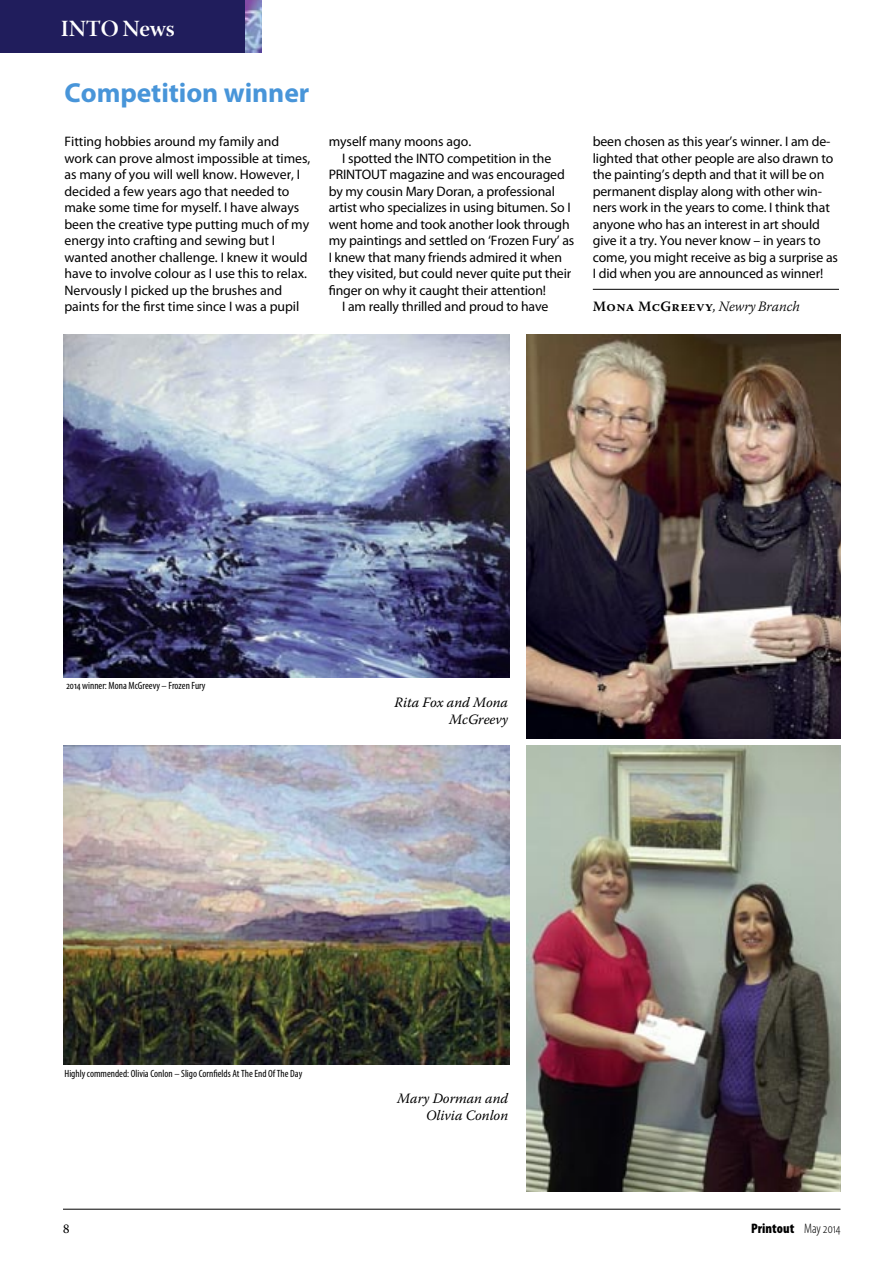
<style>
.page{position:relative;width:893px;height:1263px;background:#fff}
.page>*{position:absolute;margin:0;border:0;box-sizing:border-box;transform-origin:0 0}
.t1{font:700 27.6px "Myriad Pro";letter-spacing:-.005em;color:#4895d9}
.t2{font:23.1px "Warnock Pro Semibold Subh";letter-spacing:-.01em;color:#fff}
.t3{font:italic 14.25px/16.5px "Warnock Pro";letter-spacing:-.005em;color:#000;text-align:right}
.t4{font:600 14.25px "Warnock Pro";letter-spacing:.025em;color:#000}
.t5{font:14.25px "Warnock Pro";color:#000}
.t6{font:13.8px/16.5px "Myriad Pro";letter-spacing:-.01em;color:#000}
.t7{font:900 condensed 13.8px "Myriad Pro";letter-spacing:.005em;color:#000}
.t8{font:condensed 10.5px "Myriad Pro";color:#000}
.s1{font-weight:300;font-style:italic}
.s2{font-weight:300}
</style>
<div class="page">
<img style="left:245px;top:0;width:16px;height:52px">
<div style="left:0;top:0;width:245px;height:52px;background:#201d5c"></div>
<hr style="left:63px;top:1209px;width:777px;height:1px;background:#000">
<img style="left:63px;top:746px;width:447px;height:319px">
<img style="left:63px;top:334px;width:447px;height:344px">
<img style="left:526px;top:334px;width:314px;height:405px">
<img style="left:526px;top:746px;width:314px;height:445px">
<hr style="left:593px;top:289px;width:246px;height:1px;background:#000">
<h2 class="t2" style="left:61px;top:15px;width:115px">INTO News</h2>
<h1 class="t1" style="left:64px;top:82px;width:246px">Competition winner</h1>
<p class="t6" style="left:64px;top:135px;width:247px">Fitting hobbies around my family and work can prove almost impossible at times, as many of you will well know. However, I decided a few years ago that needed to make some time for myself. I have always been the creative type putting much of my energy into crafting and sewing but I wanted another challenge. I knew it would have to involve colour as I use this to relax.<br>Nervously I picked up the brushes and paints for the first time since I was a pupil</p>
<p class="t6" style="left:329px;top:135px;width:144px">myself many moons ago.</p>
<p class="t6" style="left:342px;top:151px;width:211px">I spotted the INTO competition in the</p>
<p class="t6" style="left:329px;top:168px;width:238px">PRINTOUT magazine and was encouraged</p>
<p class="t6" style="left:329px;top:184px;width:228px">by my cousin Mary Doran, a professional</p>
<p class="t6" style="left:329px;top:201px;width:244px">artist who specializes in using bitumen. So I</p>
<p class="t6" style="left:329px;top:217px;width:243px">went home and took another look through</p>
<p class="t6" style="left:329px;top:234px;width:247px">my paintings and settled on ‘Frozen Fury’ as</p>
<p class="t6" style="left:329px;top:250px;width:235px">I knew that many friends admired it when</p>
<p class="t6" style="left:329px;top:267px;width:244px">they visited, but could never quite put their</p>
<p class="t6" style="left:329px;top:283px;width:219px">finger on why it caught their attention!</p>
<p class="t6" style="left:342px;top:300px;width:208px">I am really thrilled and proud to have</p>
<p class="t6" style="left:593px;top:135px;width:247px">been chosen as this year’s winner. I am de&shy;lighted that other people are also drawn to the painting’s depth and that it will be on permanent display along with other win&shy;ners work in the years to come. I think that anyone who has an interest in art should give it a try. You never know – in years to come, you might receive as big a surprise as I did when you are announced as winner!</p>
<p class="t4" style="left:593px;top:301px;width:208px">Mona McGreevy<span class="s1">, Newry Branch</span></p>
<p class="t8" style="left:66px;top:682px;width:141px">2014 winner: Mona McGreevy – Frozen Fury</p>
<p class="t3" style="left:395px;top:696px;width:115px">Rita Fox and Mona<br>McGreevy</p>
<p class="t8" style="left:65px;top:1070px;width:239px">Highly commended: Olivia Conlon – Sligo Cornfields At The End Of The Day</p>
<p class="t3" style="left:397px;top:1092px;width:112px">Mary Dorman and<br>Olivia Conlon</p>
<p class="t5" style="left:63px;top:1223px;width:8px">8</p>
<p class="t7" style="left:751px;top:1223px;width:91px">Printout <span class="s2">May 2014</span></p>
</div>
